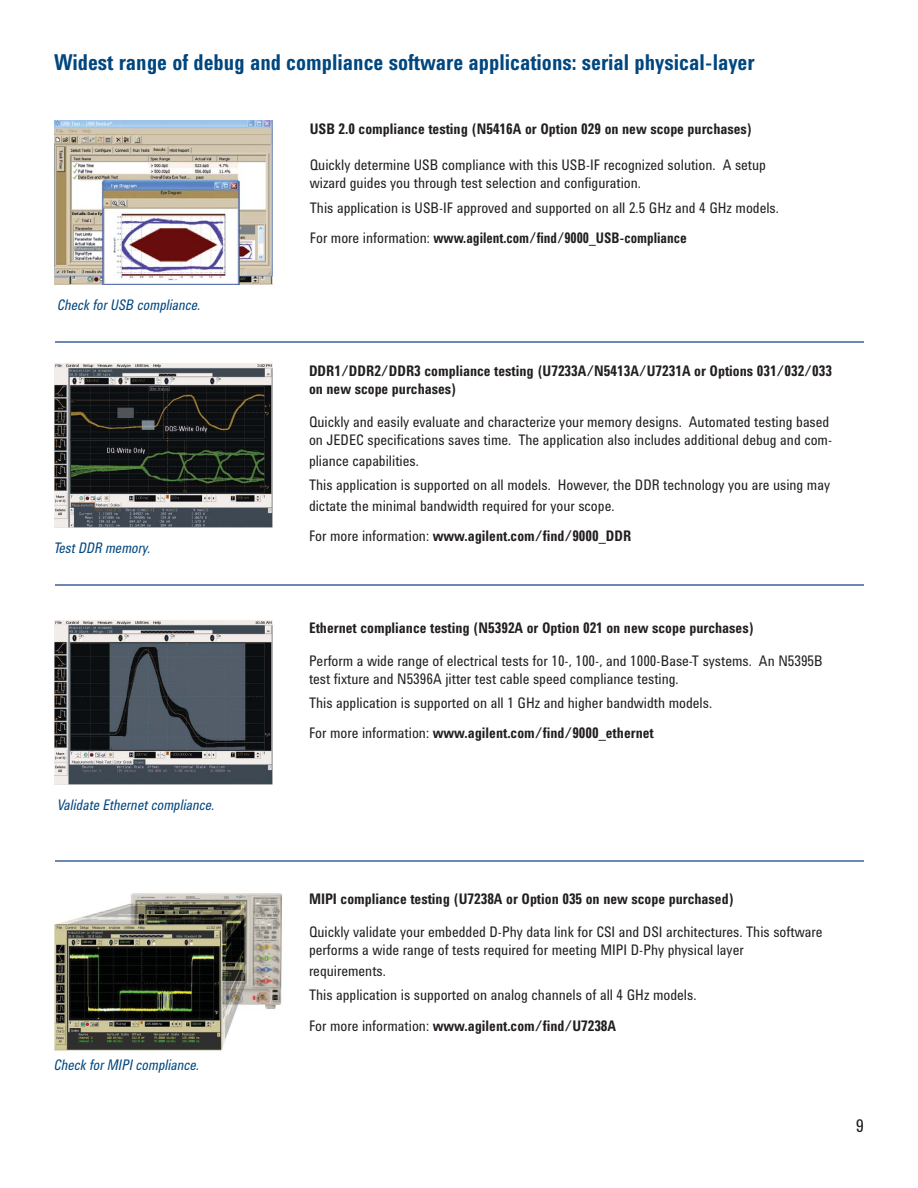
<style>
.page{position:relative;width:918px;height:1188px;background:#fff}
.page>*{position:absolute;margin:0;border:0;box-sizing:border-box;transform-origin:0 0}
.t1{font:700 22.5px "Agilent Condensed CFF";color:#00467f;scale:.93 1}
.t2{font:18px "Agilent Condensed CFF";color:#231f20}
.t3{font:15px/18px "Agilent Condensed CFF";color:#231f20;scale:.95 1}
.t4{font:700 15px/18px "Agilent Condensed CFF";color:#231f20;scale:.95 1}
.t5{font:italic 15px "Agilent Condensed CFF";color:#00467f;scale:.9 1}
.s1{font-weight:700}
.s2{font-weight:400}
</style>
<div class="page">
<hr style="left:56px;top:341px;width:808px;height:1px;background:#6b89b4">
<hr style="left:56px;top:584px;width:808px;height:2px;background:#6b89b4">
<hr style="left:56px;top:860px;width:808px;height:2px;background:#6b89b4">
<img style="left:54px;top:121px;width:219px;height:164px">
<img style="left:54px;top:363px;width:219px;height:164px">
<img style="left:54px;top:621px;width:219px;height:164px">
<img style="left:54px;top:893px;width:228px;height:158px">
<h1 class="t1" style="left:54px;top:54px;width:755px">Widest range of debug and compliance software applications: serial physical-layer</h1>
<p class="t5" style="left:57px;top:299px;width:161px">Check for USB compliance.</p>
<p class="t5" style="left:54px;top:542px;width:109px">Test DDR memory.</p>
<p class="t5" style="left:57px;top:799px;width:176px">Validate Ethernet compliance.</p>
<p class="t4" style="left:310px;top:121px;width:467px">USB 2.0 compliance testing (N5416A or Option 029 on new scope purchases)</p>
<p class="t3" style="left:310px;top:157px;width:482px">Quickly determine USB compliance with this USB-IF recognized solution. A setup wizard guides you through test selection and configuration.</p>
<p class="t3" style="left:310px;top:195px;width:495px;line-height:29.5px">This application is USB-IF approved and supported on all 2.5 GHz and 4 GHz models.<br>For more information: <span class="s1">www.agilent.com/find/9000_USB-compliance</span></p>
<p class="t4" style="left:309px;top:364px;width:552px">DDR1/DDR2/DDR3 compliance testing (U7233A/N5413A/U7231A or Options 031/032/033 on new scope purchases)</p>
<p class="t3" style="left:309px;top:415px;width:552px">Quickly and easily evaluate and characterize your memory designs. Automated testing based on JEDEC specifications saves time. The application also includes additional debug and com-</p>
<p class="t3" style="left:309px;top:451px;width:550px;line-height:24px">pliance capabilities.<br>This application is supported on all models. However, the DDR technology you are using may</p>
<p class="t3" style="left:309px;top:493px;width:341px;line-height:29.5px">dictate the minimal bandwidth required for your scope.<br>For more information: <span class="s1">www.agilent.com/find/9000_DDR</span></p>
<p class="t4" style="left:309px;top:621px;width:470px">Ethernet compliance testing (N5392A or Option 021 on new scope purchases)</p>
<p class="t3" style="left:309px;top:654px;width:542px">Perform a wide range of electrical tests for 10-, 100-, and 1000-Base-T systems. An N5395B test fixture and N5396A jitter test cable speed compliance testing.</p>
<p class="t3" style="left:309px;top:690px;width:426px;line-height:29.5px">This application is supported on all 1 GHz and higher bandwidth models.<br>For more information: <span class="s1">www.agilent.com/find/9000_ethernet</span></p>
<p class="t5" style="left:54px;top:1059px;width:163px">Check for MIPI compliance.</p>
<p class="t4" style="left:309px;top:891px;width:449px">MIPI compliance testing (U7238A or Option 035 on new scope purchased)</p>
<p class="t3" style="left:309px;top:924px;width:542px">Quickly validate your embedded D-Phy data link for CSI and DSI architectures. This software performs a wide range of tests required for meeting MIPI D-Phy physical layer</p>
<p class="t3" style="left:309px;top:960px;width:409px;line-height:24px">requirements.<br>This application is supported on analog channels of all 4 GHz models.</p>
<p class="t4" style="left:309px;top:1018px;width:325px"><span class="s2">For more information:</span> www.agilent.com/find/U7238A</p>
<p class="t2" style="left:856px;top:1120px;width:10px">9</p>
</div>
